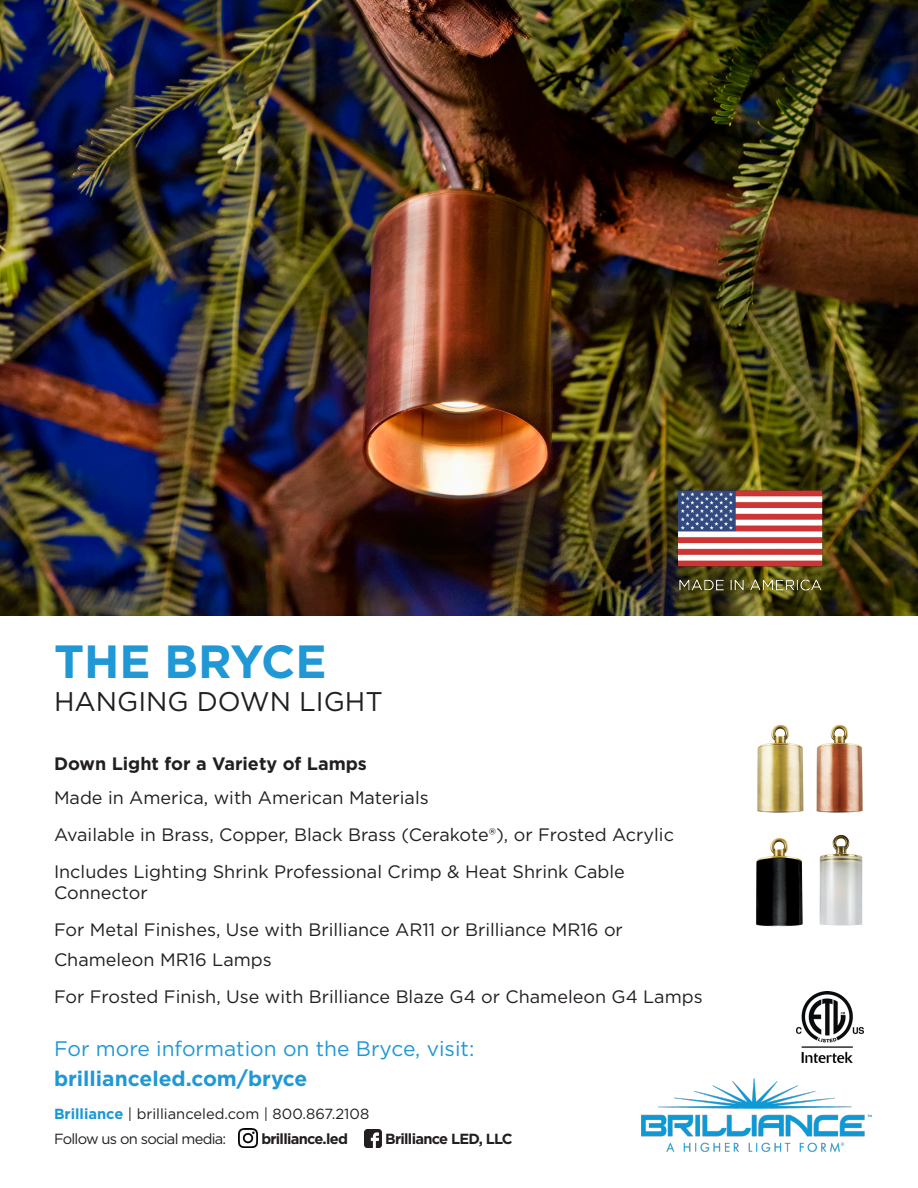
<style>
.page{position:relative;width:918px;height:1188px;background:#fff}
.page>*{position:absolute;margin:0;border:0;box-sizing:border-box;transform-origin:0 0}
.t1{font:700 46.5px "Gotham";color:#1f98d5}
.t2{font:27px "Gotham";color:#231f20}
.t3{font:21px/30px "Gotham";color:#1f98d5}
.t4{font:18px/21.6px "Gotham";color:#231f20}
.t5{font:700 18px "Gotham";color:#231f20}
.t6{font:14.7px "Gotham";letter-spacing:-.015em;color:#231f20}
.t7{font:700 14.7px "Gotham";letter-spacing:-.05em;color:#231f20}
.t8{font:14.7px "Gotham";letter-spacing:-.05em;color:#231f20}
.s1{font-weight:700}
.s2{font-weight:700;color:#1a98d6}
</style>
<div class="page">
<img style="left:239px;top:1129px;width:18px;height:18px">
<img style="left:364px;top:1130px;width:18px;height:17px">
<img style="left:642px;top:1078px;width:229px;height:73px">
<img style="left:0;top:0;width:918px;height:616px">
<img style="left:757px;top:725px;width:106px;height:88px">
<img style="left:665px;top:470px;width:169px;height:135px">
<img style="left:796px;top:991px;width:68px;height:72px">
<img style="left:756px;top:834px;width:107px;height:93px">
<p class="t1" style="left:54px;top:631px;width:274px">THE BRYCE</p>
<p class="t2" style="left:54px;top:684px;width:330px">HANGING DOWN LIGHT</p>
<p class="t5" style="left:54px;top:752px;width:314px">Down Light for a Variety of Lamps</p>
<p class="t4" style="left:54px;top:787px;width:376px">Made in America, with American Materials</p>
<p class="t4" style="left:54px;top:823px;width:621px">Available in Brass, Copper, Black Brass (Cerakote®), or Frosted Acrylic</p>
<p class="t4" style="left:54px;top:860px;width:572px">Includes Lighting Shrink Professional Crimp &amp; Heat Shrink Cable<br>Connector</p>
<p class="t4" style="left:54px;top:914px;width:570px;line-height:30px">For Metal Finishes, Use with Brilliance AR11 or Brilliance MR16 or<br>Chameleon MR16 Lamps</p>
<p class="t4" style="left:54px;top:985px;width:650px">For Frosted Finish, Use with Brilliance Blaze G4 or Chameleon G4 Lamps</p>
<p class="t3" style="left:54px;top:1033px;width:422px">For more information on the Bryce, visit: <span class="s1">brillianceled.com/bryce</span></p>
<p class="t6" style="left:54px;top:1105px;width:317px"><span class="s2">Brilliance</span> | brillianceled.com | 800.867.2108</p>
<p class="t8" style="left:54px;top:1130px;width:174px">Follow us on social media:</p>
<p class="t7" style="left:261px;top:1130px;width:88px">brilliance.led</p>
<p class="t7" style="left:385px;top:1130px;width:129px">Brilliance LED, LLC</p>
</div>
